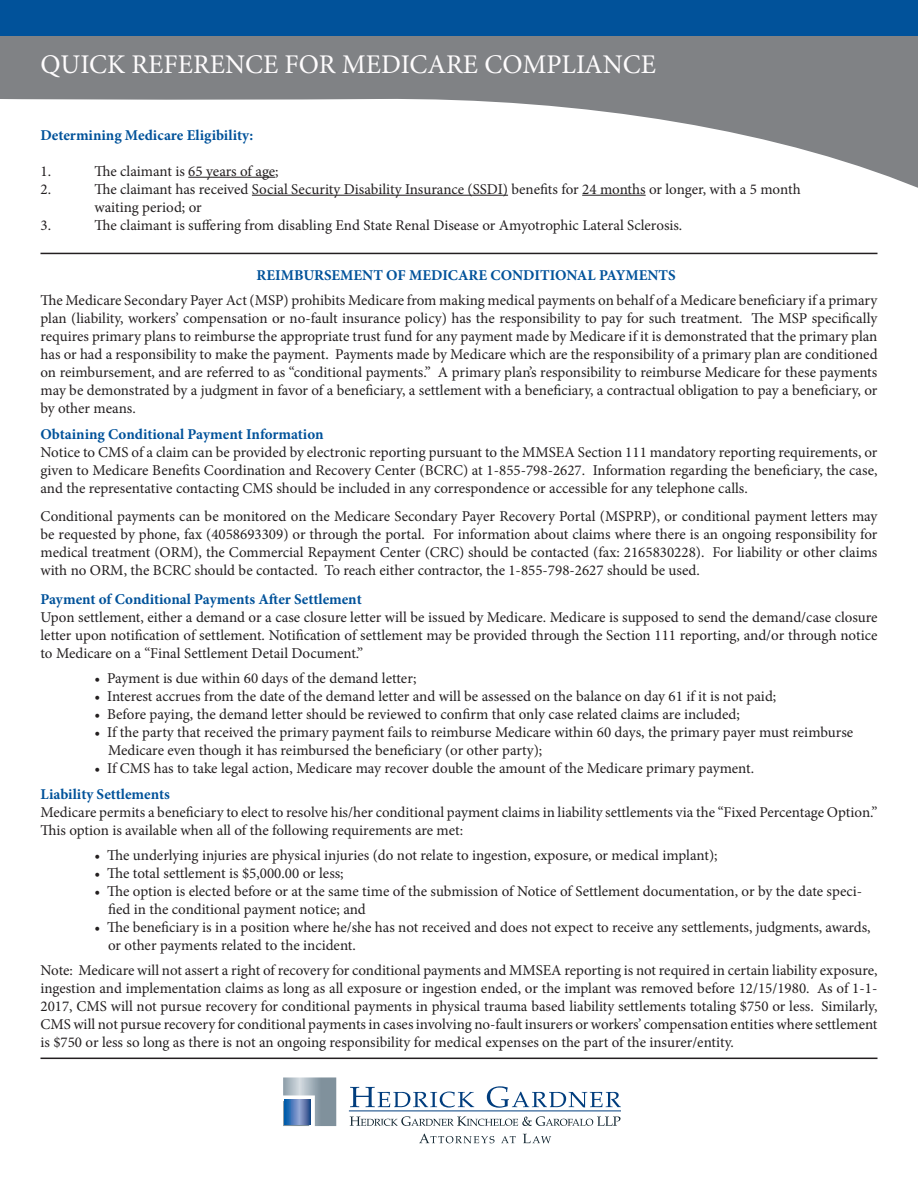
<style>
.page{position:relative;width:918px;height:1188px;background:#fff}
.page>*{position:absolute;margin:0;border:0;box-sizing:border-box;transform-origin:0 0}
.t1{font:27px "Minion Pro";color:#fefcfd}
.t2{font:15px/18px "Minion Pro";color:#231f20}
.t3{font:700 15px "Minion Pro";color:#01529a}
</style>
<div class="page">
<svg style="left:0;top:36px;width:918px;height:152px;fill:#808285"></svg>
<div style="left:0;top:0;width:918px;height:36px;background:#01529a"></div>
<hr style="left:188px;top:177px;width:87px;height:1px;background:#231f20">
<hr style="left:252px;top:195px;width:256px;height:1px;background:#231f20">
<hr style="left:582px;top:195px;width:64px;height:1px;background:#231f20">
<hr style="left:40px;top:253px;width:838px;height:1px;background:#231f20">
<hr style="left:40px;top:1058px;width:838px;height:1px;background:#231f20">
<hr style="left:349px;top:1111px;width:272px;height:1px;background:#013d7d">
<svg style="left:350px;top:1087px;width:124px;height:21px"></svg>
<svg style="left:487px;top:1086px;width:134px;height:22px"></svg>
<svg style="left:350px;top:1116px;width:271px;height:10px"></svg>
<svg style="left:419px;top:1134px;width:76px;height:9px"></svg>
<svg style="left:501px;top:1136px;width:15px;height:7px"></svg>
<svg style="left:523px;top:1134px;width:28px;height:9px"></svg>
<svg style="left:283px;top:1077px;width:53px;height:49px;background:#8aa0b6"></svg>
<h1 class="t1" style="left:41px;top:46px;width:617px">QUICK REFERENCE FOR MEDICARE COMPLIANCE</h1>
<p class="t3" style="left:40px;top:124px;width:214px">Determining Medicare Eligibility:</p>
<p class="t2" style="left:40px;top:162px;width:12px">1.</p>
<p class="t2" style="left:94px;top:162px;width:186px">The claimant is 65 years of age;</p>
<p class="t2" style="left:40px;top:180px;width:12px">2.</p>
<p class="t2" style="left:94px;top:180px;width:708px">The claimant has received Social Security Disability Insurance (SSDI) benefits for 24 months or longer, with a 5 month waiting period; or</p>
<p class="t2" style="left:40px;top:216px;width:12px">3.</p>
<p class="t2" style="left:94px;top:216px;width:589px">The claimant is suffering from disabling End State Renal Disease or Amyotrophic Lateral Sclerosis.</p>
<p class="t3" style="left:256px;top:265px;width:421px">REIMBURSEMENT OF MEDICARE CONDITIONAL PAYMENTS</p>
<p class="t2" style="left:40px;top:292px;width:839px;text-align:justify">The Medicare Secondary Payer Act (MSP) prohibits Medicare from making medical payments on behalf of a Medicare beneficiary if a primary plan (liability, workers’ compensation or no-fault insurance policy) has the responsibility to pay for such treatment. The MSP specifically requires primary plans to reimburse the appropriate trust fund for any payment made by Medicare if it is demonstrated that the primary plan has or had a responsibility to make the payment. Payments made by Medicare which are the responsibility of a primary plan are conditioned on reimbursement, and are referred to as “conditional payments.” A primary plan’s responsibility to reimburse Medicare for these payments may be demonstrated by a judgment in favor of a beneficiary, a settlement with a beneficiary, a contractual obligation to pay a beneficiary, or by other means.</p>
<p class="t3" style="left:40px;top:423px;width:285px">Obtaining Conditional Payment Information</p>
<p class="t2" style="left:40px;top:443px;width:839px;text-align:justify">Notice to CMS of a claim can be provided by electronic reporting pursuant to the MMSEA Section 111 mandatory reporting requirements, or given to Medicare Benefits Coordination and Recovery Center (BCRC) at 1-855-798-2627. Information regarding the beneficiary, the case, and the representative contacting CMS should be included in any correspondence or accessible for any telephone calls.</p>
<p class="t2" style="left:40px;top:508px;width:838px;text-align:justify">Conditional payments can be monitored on the Medicare Secondary Payer Recovery Portal (MSPRP), or conditional payment letters may be requested by phone, fax (4058693309) or through the portal. For information about claims where there is an ongoing responsibility for medical treatment (ORM), the Commercial Repayment Center (CRC) should be contacted (fax: 2165830228). For liability or other claims with no ORM, the BCRC should be contacted. To reach either contractor, the 1-855-798-2627 should be used.</p>
<p class="t3" style="left:40px;top:589px;width:323px">Payment of Conditional Payments After Settlement</p>
<p class="t2" style="left:40px;top:608px;width:839px;text-align:justify">Upon settlement, either a demand or a case closure letter will be issued by Medicare. Medicare is supposed to send the demand/case closure letter upon notification of settlement. Notification of settlement may be provided through the Section 111 reporting, and/or through notice to Medicare on a “Final Settlement Detail Document.”</p>
<p class="t2" style="left:94px;top:670px;width:324px">• Payment is due within 60 days of the demand letter;</p>
<p class="t2" style="left:94px;top:688px;width:683px">• Interest accrues from the date of the demand letter and will be assessed on the balance on day 61 if it is not paid;</p>
<p class="t2" style="left:94px;top:706px;width:647px">• Before paying, the demand letter should be reviewed to confirm that only case related claims are included;</p>
<p class="t2" style="left:108px;top:724px;width:747px;text-indent:-14px">• If the party that received the primary payment fails to reimburse Medicare within 60 days, the primary payer must reimburse<br>Medicare even though it has reimbursed the beneficiary (or other party);</p>
<p class="t2" style="left:94px;top:760px;width:661px">• If CMS has to take legal action, Medicare may recover double the amount of the Medicare primary payment.</p>
<p class="t3" style="left:40px;top:783px;width:131px">Liability Settlements</p>
<p class="t2" style="left:40px;top:803px;width:839px">Medicare permits a beneficiary to elect to resolve his/her conditional payment claims in liability settlements via the “Fixed Percentage Option.”<br>This option is available when all of the following requirements are met:</p>
<p class="t2" style="left:94px;top:846px;width:625px">• The underlying injuries are physical injuries (do not relate to ingestion, exposure, or medical implant);</p>
<p class="t2" style="left:94px;top:864px;width:251px">• The total settlement is $5,000.00 or less;</p>
<p class="t2" style="left:108px;top:882px;width:756px;text-indent:-14px">• The option is elected before or at the same time of the submission of Notice of Settlement documentation, or by the date speci&shy;fied in the conditional payment notice; and</p>
<p class="t2" style="left:108px;top:918px;width:764px;text-indent:-14px">• The beneficiary is in a position where he/she has not received and does not expect to receive any settlements, judgments, awards, or other payments related to the incident.</p>
<p class="t2" style="left:40px;top:961px;width:839px;text-align:justify">Note: Medicare will not assert a right of recovery for conditional payments and MMSEA reporting is not required in certain liability exposure, ingestion and implementation claims as long as all exposure or ingestion ended, or the implant was removed before 12/15/1980. As of 1-1- 2017, CMS will not pursue recovery for conditional payments in physical trauma based liability settlements totaling $750 or less. Similarly, CMS will not pursue recovery for conditional payments in cases involving no-fault insurers or workers’ compensation entities where settlement is $750 or less so long as there is not an ongoing responsibility for medical expenses on the part of the insurer/entity.</p>
</div>
